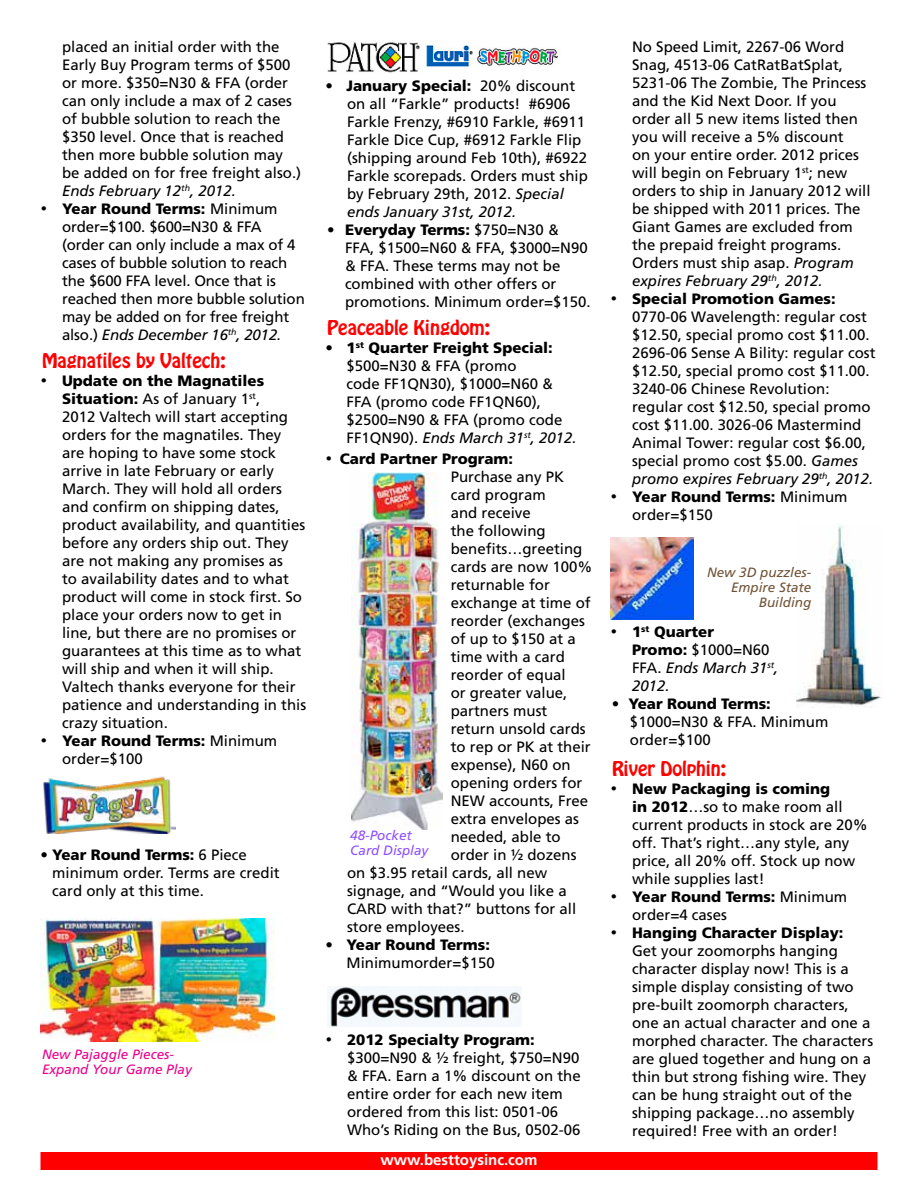
<style>
.page{position:relative;width:918px;height:1188px;background:#fff}
.page>*{position:absolute;margin:0;border:0;box-sizing:border-box;transform-origin:0 0}
.t1{font:18px "Hobo Std";color:#f00}
.t2{font:15px/18px "Frutiger";color:#000}
.t3{font:900 15px "Frutiger";color:#000}
.t4{font:italic 15px/18px "Frutiger";color:#000}
.t5{font:700 15px "Frutiger";color:#fff}
.t6{font:italic 13.5px/15px "Frutiger";color:#ec008c}
.t7{font:italic 13.5px/15px "Frutiger";color:#705336;text-align:right}
.t8{font:italic 13.5px/15px "Frutiger";color:#8f51ff}
.s1{font-style:italic}
.s2{font-weight:900}
.s3{font-weight:900;font-style:normal}
.s4{font-style:normal}
</style>
<div class="page">
<div style="left:40px;top:1152px;width:838px;height:18px;background:#f00"></div>
<img style="left:43px;top:776px;width:133px;height:58px">
<img style="left:327px;top:42px;width:231px;height:31px">
<img style="left:327px;top:987px;width:195px;height:40px">
<img style="left:611px;top:537px;width:83px;height:82px">
<img style="left:796px;top:525px;width:86px;height:182px">
<img style="left:40px;top:918px;width:234px;height:123px">
<img style="left:352px;top:472px;width:91px;height:358px">
<p class="t2" style="left:62px;top:38px;width:241px">placed an initial order with the<br>Early Buy Program terms of $500 or more. $350=N30 &amp; FFA (order can only include a max of 2 cases of bubble solution to reach the $350 level. Once that is reached then more bubble solution may be added on for free freight also.)<br><span class="s1">Ends February 12</span><sup>th</sup><span class="s1">, 2012.</span></p>
<p class="t2" style="left:62px;top:200px;width:244px;text-indent:-22px">• <span class="s2">Year Round Terms:</span> Minimum order=$100. $600=N30 &amp; FFA (order can only include a max of 4 cases of bubble solution to reach the $600 FFA level. Once that is reached then more bubble solution may be added on for free freight also.) <span class="s1">Ends December 16</span><sup>th</sup><span class="s1">, 2012.</span></p>
<p class="t1" style="left:42px;top:348px;width:185px">Magnatiles by Valtech:</p>
<p class="t2" style="left:62px;top:372px;width:246px;text-indent:-22px">• <span class="s2">Update on the Magnatiles<br>Situation:</span> As of January 1<sup>st</sup>,<br>2012 Valtech will start accepting orders for the magnatiles. They are hoping to have some stock arrive in late February or early<br>March. They will hold all orders and confirm on shipping dates, product availability, and quantities before any orders ship out. They are not making any promises as<br>to availability dates and to what product will come in stock first. So place your orders now to get in line, but there are no promises or guarantees at this time as to what will ship and when it will ship.<br>Valtech thanks everyone for their patience and understanding in this crazy situation.</p>
<p class="t2" style="left:62px;top:732px;width:217px;text-indent:-22px">• <span class="s2">Year Round Terms:</span> Minimum order=$100</p>
<p class="t2" style="left:52px;top:846px;width:229px;text-indent:-12px">• <span class="s2">Year Round Terms:</span> 6 Piece minimum order. Terms are credit card only at this time.</p>
<p class="t2" style="left:347px;top:77px;width:242px;text-indent:-22px">• <span class="s2">January Special:</span> 20% discount on all “Farkle” products! #6906<br>Farkle Frenzy, #6910 Farkle, #6911<br>Farkle Dice Cup, #6912 Farkle Flip (shipping around Feb 10th), #6922<br>Farkle scorepads. Orders must ship by February 29th, 2012. <span class="s1">Special ends January 31st, 2012.</span></p>
<p class="t2" style="left:345px;top:221px;width:247px;text-indent:-18px"><span class="s2">• Everyday Terms:</span> $750=N30 &amp;<br>FFA, $1500=N60 &amp; FFA, $3000=N90 &amp; FFA. These terms may not be combined with other offers or promotions. Minimum order=$150.</p>
<p class="t1" style="left:327px;top:315px;width:165px">Peaceable Kingdom:</p>
<p class="t2" style="left:347px;top:339px;width:232px;text-indent:-21px">• <span class="s2">1</span><sup>st</sup> <span class="s2">Quarter Freight Special: </span>$500=N30 &amp; FFA (promo<br>code FF1QN30), $1000=N60 &amp;<br>FFA (promo code FF1QN60), $2500=N90 &amp; FFA (promo code<br>FF1QN90). <span class="s1">Ends March 31</span><sup>st</sup><span class="s1">, 2012.</span></p>
<p class="t3" style="left:326px;top:450px;width:189px">• Card Partner Program:</p>
<p class="t2" style="left:451px;top:468px;width:115px">Purchase any PK</p>
<p class="t2" style="left:451px;top:486px;width:97px">card program</p>
<p class="t2" style="left:451px;top:504px;width:82px">and receive</p>
<p class="t2" style="left:451px;top:522px;width:97px">the following</p>
<p class="t2" style="left:451px;top:540px;width:133px">benefits…greeting</p>
<p class="t2" style="left:451px;top:558px;width:143px">cards are now 100%</p>
<p class="t2" style="left:451px;top:576px;width:101px">returnable for</p>
<p class="t2" style="left:451px;top:594px;width:142px">exchange at time of</p>
<p class="t2" style="left:451px;top:612px;width:136px">reorder (exchanges</p>
<p class="t2" style="left:451px;top:630px;width:127px">of up to $150 at a</p>
<p class="t2" style="left:451px;top:648px;width:116px">time with a card</p>
<p class="t2" style="left:451px;top:666px;width:117px">reorder of equal</p>
<p class="t2" style="left:451px;top:684px;width:118px">or greater value,</p>
<p class="t2" style="left:451px;top:702px;width:98px">partners must</p>
<p class="t2" style="left:451px;top:720px;width:137px">return unsold cards</p>
<p class="t2" style="left:451px;top:738px;width:142px">to rep or PK at their</p>
<p class="t2" style="left:451px;top:756px;width:122px">expense), N60 on</p>
<p class="t2" style="left:451px;top:774px;width:133px">opening orders for</p>
<p class="t2" style="left:451px;top:792px;width:139px">NEW accounts, Free</p>
<p class="t2" style="left:451px;top:810px;width:130px">extra envelopes as</p>
<p class="t2" style="left:451px;top:828px;width:112px">needed, able to</p>
<p class="t2" style="left:451px;top:846px;width:127px">order in ½ dozens</p>
<p class="t2" style="left:347px;top:864px;width:202px">on $3.95 retail cards, all new</p>
<p class="t2" style="left:347px;top:882px;width:221px">signage, and “Would you like a</p>
<p class="t2" style="left:347px;top:900px;width:231px">CARD with that?” buttons for all</p>
<p class="t2" style="left:347px;top:918px;width:119px">store employees.</p>
<p class="t3" style="left:326px;top:936px;width:166px">• Year Round Terms:</p>
<p class="t2" style="left:347px;top:954px;width:150px">Minimumorder=$150</p>
<p class="t8" style="left:350px;top:828px;width:80px">48-Pocket<br>Card Display</p>
<p class="t6" style="left:42px;top:1047px;width:151px">New Pajaggle Pieces-<br>Expand Your Game Play</p>
<p class="t2" style="left:347px;top:1031px;width:235px;text-indent:-22px">• <span class="s2">2012 Specialty Program: </span>$300=N90 &amp; ½ freight, $750=N90 &amp; FFA. Earn a 1% discount on the entire order for each new item ordered from this list: 0501-06<br>Who’s Riding on the Bus, 0502-06</p>
<p class="t5" style="left:381px;top:1151px;width:158px">www.besttoysinc.com</p>
<p class="t2" style="left:632px;top:38px;width:240px">No Speed Limit, 2267-06 Word<br>Snag, 4513-06 CatRatBatSplat,<br>5231-06 The Zombie, The Princess and the Kid Next Door. If you order all 5 new items listed then you will receive a 5% discount<br>on your entire order. 2012 prices will begin on February 1<sup>st</sup>; new orders to ship in January 2012 will be shipped with 2011 prices. The<br>Giant Games are excluded from the prepaid freight programs.<br>Orders must ship asap. <span class="s1">Program expires February 29</span><sup>th</sup><span class="s1">, 2012.</span></p>
<p class="t2" style="left:632px;top:290px;width:245px;text-indent:-22px">• <span class="s2">Special Promotion Games:<br></span>0770-06 Wavelength: regular cost $12.50, special promo cost $11.00.<br>2696-06 Sense A Bility: regular cost $12.50, special promo cost $11.00.<br>3240-06 Chinese Revolution: regular cost $12.50, special promo cost $11.00. 3026-06 Mastermind Animal Tower: regular cost $6.00, special promo cost $5.00. <span class="s1">Games promo expires February 29</span><sup>th</sup><span class="s1">, 2012.</span></p>
<p class="t2" style="left:632px;top:488px;width:217px;text-indent:-22px">• <span class="s2">Year Round Terms:</span> Minimum order=$150</p>
<p class="t7" style="left:707px;top:565px;width:106px">New 3D puzzles-<br>Empire State<br>Building</p>
<p class="t4" style="left:632px;top:623px;width:148px;text-indent:-22px">• <span class="s3">1</span><sup>st</sup> <span class="s3">Quarter<br>Promo:</span> <span class="s4">$1000=N60<br>FFA.</span> Ends March 31<sup>st</sup>,<br>2012.</p>
<p class="t3" style="left:612px;top:695px;width:160px">• Year Round Terms:</p>
<p class="t2" style="left:630px;top:713px;width:200px">$1000=N30 &amp; FFA. Minimum order=$100</p>
<p class="t1" style="left:612px;top:756px;width:116px">River Dolphin:</p>
<p class="t2" style="left:632px;top:780px;width:237px;text-indent:-22px">• <span class="s2">New Packaging is coming<br>in 2012</span>…so to make room all current products in stock are 20% off. That’s right…any style, any price, all 20% off. Stock up now while supplies last!</p>
<p class="t2" style="left:632px;top:888px;width:217px;text-indent:-22px">• <span class="s2">Year Round Terms:</span> Minimum order=4 cases</p>
<p class="t2" style="left:632px;top:924px;width:243px;text-indent:-22px">• <span class="s2">Hanging Character Display:<br></span>Get your zoomorphs hanging character display now! This is a simple display consisting of two pre-built zoomorph characters, one an actual character and one a morphed character. The characters are glued together and hung on a thin but strong fishing wire. They can be hung straight out of the shipping package…no assembly required! Free with an order!</p>
</div>
